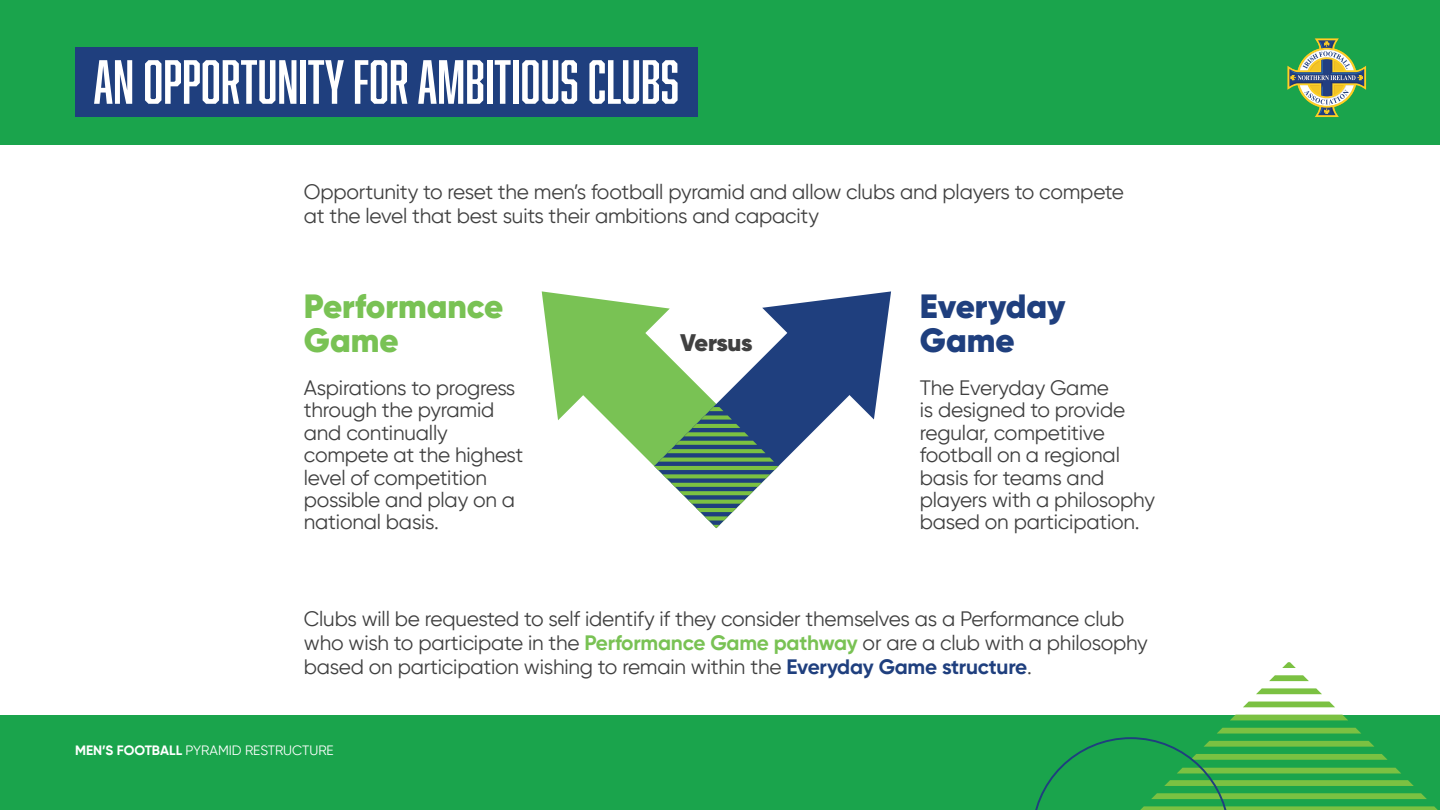
<style>
.page{position:relative;width:1440px;height:810px;background:#1aa44c}
.page>*{position:absolute;margin:0;border:0;box-sizing:border-box;transform-origin:0 0}
.t1{font:57.38px "Abolition";color:#fff}
.t2{font:900 33.67px/33.7px "Gilroy";color:#79c254}
.t3{font:900 33.67px/33.7px "Gilroy";color:#1f3f7e}
.t4{font:900 24px "Gilroy";letter-spacing:-.015em;color:#404040}
.t5{font:20.85px/22.4px "Gilroy";letter-spacing:-.01em;color:#404040}
.t6{font:13.5px "Gilroy";color:#fff}
.s1{font-weight:700;color:#79c254}
.s2{font-weight:700;color:#1f3f7e}
.s3{font-weight:700}
</style>
<div class="page">
<div style="left:0;top:146px;width:1440px;height:570px;background:#fff"></div>
<svg style="left:1288px;top:38px;width:78px;height:79px"></svg>
<svg style="left:1230px;top:715px;width:118px;height:5px"></svg>
<svg style="left:1243px;top:702px;width:92px;height:5px"></svg>
<svg style="left:1256px;top:688px;width:66px;height:6px"></svg>
<svg style="left:1269px;top:675px;width:40px;height:6px"></svg>
<svg style="left:1282px;top:662px;width:14px;height:6px"></svg>
<svg style="left:1035px;top:728px;width:403px;height:82px"></svg>
<div style="left:75px;top:48px;width:623px;height:69px;background:#1f3f7e"></div>
<svg style="left:542px;top:291px;width:349px;height:237px"></svg>
<h1 class="t1" style="left:94px;top:49px;width:587px">AN OPPORTUNITY FOR AMBITIOUS CLUBS</h1>
<p class="t5" style="left:304px;top:179px;width:822px;line-height:24px">Opportunity to reset the men’s football pyramid and allow clubs and players to compete at the level that best suits their ambitions and capacity</p>
<h2 class="t2" style="left:304px;top:290px;width:201px">Performance<br>Game</h2>
<h2 class="t3" style="left:920px;top:290px;width:147px">Everyday<br>Game</h2>
<p class="t5" style="left:304px;top:376px;width:221px">Aspirations to progress through the pyramid and continually compete at the highest level of competition possible and play on a national basis.</p>
<p class="t5" style="left:920px;top:376px;width:237px">The Everyday Game<br>is designed to provide regular, competitive football on a regional basis for teams and players with a philosophy based on participation.</p>
<p class="t4" style="left:680px;top:328px;width:74px">Versus</p>
<p class="t5" style="left:304px;top:606px;width:846px;line-height:24px">Clubs will be requested to self identify if they consider themselves as a Performance club who wish to participate in the <span class="s1">Performance Game pathway</span> or are a club with a philosophy based on participation wishing to remain within the <span class="s2">Everyday Game structure</span>.</p>
<p class="t6" style="left:75px;top:742px;width:260px"><span class="s3">MEN’S FOOTBALL</span> PYRAMID RESTRUCTURE</p>
</div>
